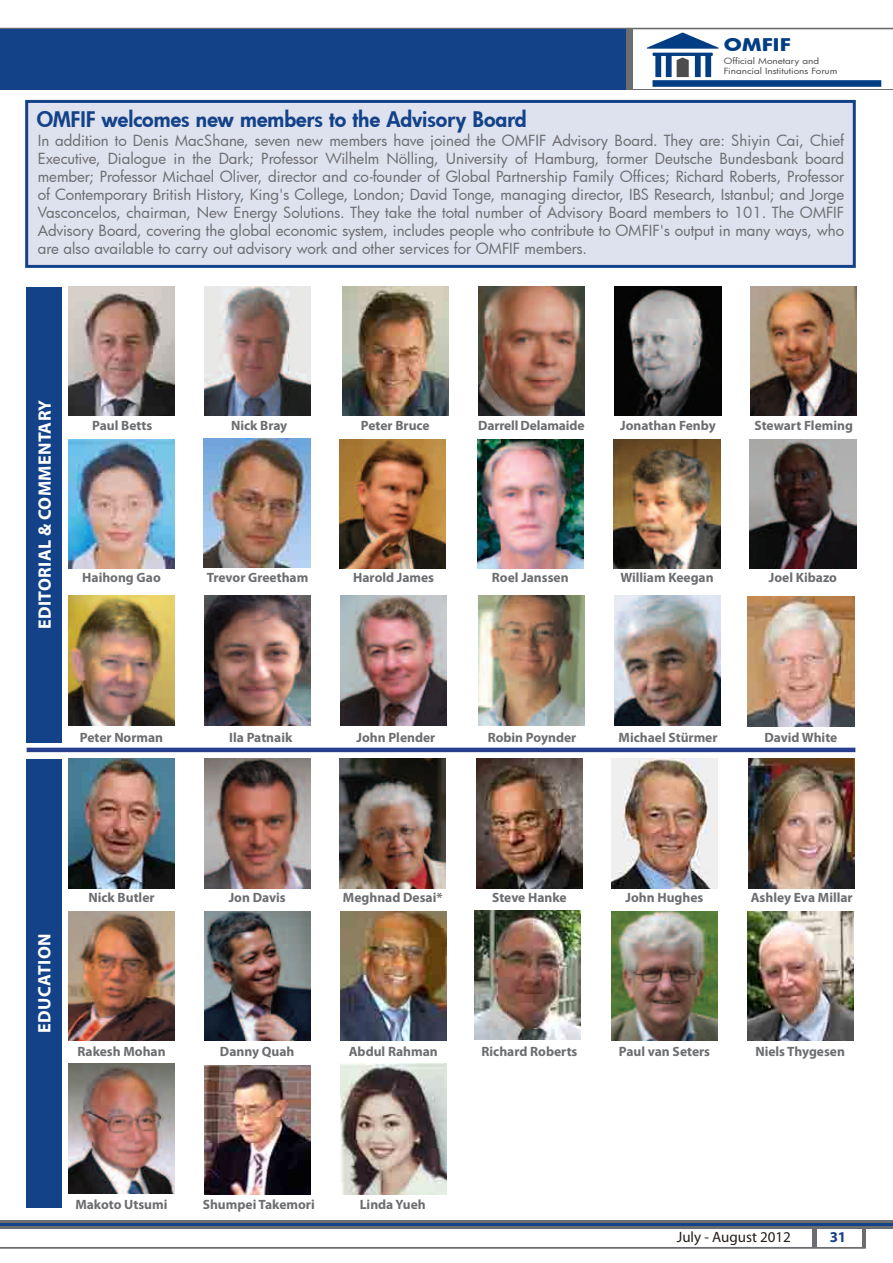
<style>
.page{position:relative;width:893px;height:1263px;background:#fff}
.page>*{position:absolute;margin:0;border:0;box-sizing:border-box;transform-origin:0 0}
.t1{font:800 21px "Futura";color:#134289}
.t2{font:700 18px "Myriad Pro";color:#fff}
.t3{font:700 17.1px "Futura";color:#003d82;scale:1.19 1}
.t4{font:15px/18px "Futura";letter-spacing:-.005em;color:#6c6d70;text-align:justify}
.t5{font:15px "Myriad Pro";color:#241e1b}
.t6{font:700 15px "Myriad Pro";color:#134289}
.t7{font:700 13.5px "Myriad Pro";color:#6c6d70}
.t8{font:8.25px/9.9px "Futura";color:#4d4d4d;scale:1.19 1}
</style>
<div class="page">
<div style="left:27px;top:101px;width:827px;height:165px;background:#dee1ee"></div>
<div style="left:25px;top:100px;width:831px;height:168px;border:3px solid #134289"></div>
<div style="left:812px;top:1222px;width:54px;height:26px;background:#6c6d70"></div>
<div style="left:817px;top:1222px;width:44px;height:25px;background:#fff"></div>
<svg style="left:625px;top:29px;width:268px;height:61px"></svg>
<div style="left:633px;top:28px;width:260px;height:60px;background:#fff"></div>
<svg style="left:647px;top:33px;width:234px;height:54px"></svg>
<hr style="left:0;top:28px;width:893px;height:1px;background:#6c6d70">
<hr style="left:0;top:1247px;width:866px;height:1px;background:#6c6d70">
<div style="left:0;top:29px;width:625px;height:61px;background:#134289"></div>
<svg style="left:0;top:1220px;width:893px;height:8px;background:#5d6574"></svg>
<hr style="left:0;top:1223px;width:893px;height:2px;background:#134289">
<img style="left:478px;top:286px;width:106px;height:130px">
<img style="left:615px;top:286px;width:106px;height:130px">
<img style="left:750px;top:286px;width:107px;height:130px">
<img style="left:204px;top:286px;width:107px;height:130px">
<img style="left:339px;top:439px;width:107px;height:130px">
<img style="left:477px;top:439px;width:106px;height:130px">
<img style="left:614px;top:439px;width:106px;height:130px">
<img style="left:750px;top:439px;width:106px;height:130px">
<img style="left:68px;top:439px;width:107px;height:129px">
<img style="left:342px;top:286px;width:106px;height:130px">
<div style="left:26px;top:287px;width:36px;height:455px;background:#134289"></div>
<img style="left:68px;top:596px;width:107px;height:129px">
<img style="left:204px;top:596px;width:107px;height:129px">
<img style="left:614px;top:596px;width:106px;height:129px">
<img style="left:340px;top:596px;width:107px;height:129px">
<img style="left:478px;top:596px;width:106px;height:129px">
<img style="left:68px;top:286px;width:107px;height:130px">
<img style="left:204px;top:438px;width:106px;height:130px">
<img style="left:68px;top:911px;width:107px;height:129px">
<img style="left:749px;top:759px;width:106px;height:129px">
<img style="left:747px;top:911px;width:106px;height:129px">
<img style="left:68px;top:1064px;width:107px;height:129px">
<img style="left:204px;top:911px;width:106px;height:129px">
<img style="left:611px;top:911px;width:107px;height:129px">
<img style="left:340px;top:911px;width:106px;height:129px">
<div style="left:26px;top:759px;width:36px;height:448px;background:#134289"></div>
<img style="left:204px;top:759px;width:106px;height:129px">
<img style="left:476px;top:759px;width:107px;height:129px">
<img style="left:611px;top:759px;width:107px;height:129px">
<hr style="left:27px;top:748px;width:828px;height:4px;background:#253f8e">
<img style="left:748px;top:597px;width:106px;height:129px">
<img style="left:68px;top:759px;width:107px;height:129px">
<img style="left:340px;top:759px;width:106px;height:129px">
<img style="left:204px;top:1065px;width:106px;height:129px">
<img style="left:340px;top:1064px;width:106px;height:130px">
<img style="left:474px;top:910px;width:107px;height:129px">
<p class="t3" style="left:724px;top:33px;width:58px">OMFIF</p>
<p class="t8" style="left:724px;top:56px;width:97px">Official Monetary and<br>Financial Institutions Forum</p>
<h1 class="t1" style="left:37px;top:105px;width:491px">OMFIF welcomes new members to the Advisory Board</h1>
<p class="t4" style="left:38px;top:131px;width:808px">In addition to Denis MacShane, seven new members have joined the OMFIF Advisory Board. They are: Shiyin Cai, Chief Executive, Dialogue in the Dark; Professor Wilhelm Nölling, University of Hamburg, former Deutsche Bundesbank board member; Professor Michael Oliver, director and co-founder of Global Partnership Family Offices; Richard Roberts, Professor of Contemporary British History, King's College, London; David Tonge, managing director, IBS Research, Istanbul; and Jorge Vasconcelos, chairman, New Energy Solutions. They take the total number of Advisory Board members to 101. The OMFIF Advisory Board, covering the global economic system, includes people who contribute to OMFIF's output in many ways, who are also available to carry out advisory work and other services for OMFIF members.</p>
<p class="t2" style="left:33px;top:629px;width:230px;rotate:-90deg">Editorial &amp; Commentary</p>
<p class="t7" style="left:92px;top:417px;width:62px">Paul Betts</p>
<p class="t7" style="left:231px;top:417px;width:58px">Nick Bray</p>
<p class="t7" style="left:478px;top:417px;width:108px">Darrell Delamaide</p>
<p class="t7" style="left:620px;top:417px;width:97px">Jonathan Fenby</p>
<p class="t7" style="left:754px;top:417px;width:100px">Stewart Fleming</p>
<p class="t7" style="left:361px;top:417px;width:70px">Peter Bruce</p>
<p class="t7" style="left:82px;top:569px;width:80px">Haihong Gao</p>
<p class="t7" style="left:353px;top:569px;width:82px">Harold James</p>
<p class="t7" style="left:492px;top:569px;width:78px">Roel Janssen</p>
<p class="t7" style="left:620px;top:569px;width:95px">William Keegan</p>
<p class="t7" style="left:769px;top:569px;width:70px">Joel Kibazo</p>
<p class="t7" style="left:207px;top:569px;width:103px">Trevor Greetham</p>
<p class="t7" style="left:80px;top:728px;width:85px">Peter Norman</p>
<p class="t7" style="left:229px;top:728px;width:65px">Ila Patnaik</p>
<p class="t7" style="left:357px;top:728px;width:80px">John Plender</p>
<p class="t7" style="left:488px;top:728px;width:90px">Robin Poynder</p>
<p class="t7" style="left:619px;top:728px;width:100px">Michael Stürmer</p>
<p class="t7" style="left:764px;top:728px;width:74px">David White</p>
<p class="t2" style="left:33px;top:1032px;width:98px;rotate:-90deg">education</p>
<p class="t7" style="left:88px;top:888px;width:68px">Nick Butler</p>
<p class="t7" style="left:77px;top:1043px;width:90px">Rakesh Mohan</p>
<p class="t7" style="left:229px;top:888px;width:59px">Jon Davis</p>
<p class="t7" style="left:343px;top:888px;width:101px">Meghnad Desai*</p>
<p class="t7" style="left:492px;top:888px;width:76px">Steve Hanke</p>
<p class="t7" style="left:625px;top:888px;width:79px">John Hughes</p>
<p class="t7" style="left:751px;top:888px;width:103px">Ashley Eva Millar</p>
<p class="t7" style="left:220px;top:1043px;width:76px">Danny Quah</p>
<p class="t7" style="left:349px;top:1043px;width:91px">Abdul Rahman</p>
<p class="t7" style="left:619px;top:1043px;width:93px">Paul van Seters</p>
<p class="t7" style="left:481px;top:1043px;width:98px">Richard Roberts</p>
<p class="t7" style="left:755px;top:1043px;width:91px">Niels Thygesen</p>
<p class="t7" style="left:75px;top:1195px;width:94px">Makoto Utsumi</p>
<p class="t7" style="left:203px;top:1196px;width:113px">Shumpei Takemori</p>
<p class="t7" style="left:360px;top:1195px;width:67px">Linda Yueh</p>
<p class="t5" style="left:677px;top:1227px;width:116px">July - August 2012</p>
<p class="t6" style="left:830px;top:1227px;width:18px">31</p>
</div>
